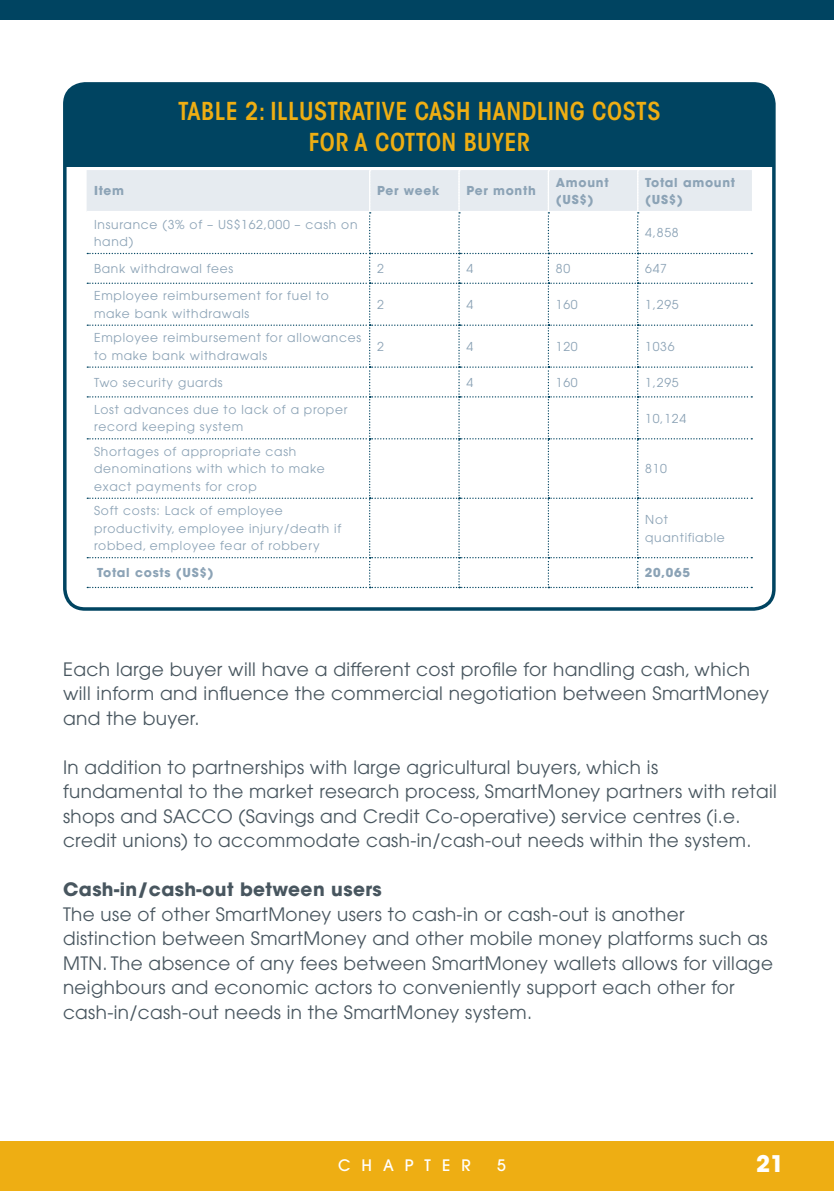
<style>
.page{position:relative;width:834px;height:1191px;background:#fff}
.page>*{position:absolute;margin:0;border:0;box-sizing:border-box;transform-origin:0 0}
.t1{font:600 condensed 24.5px/31.5px "ITC Avant Garde Std";letter-spacing:.02em;color:#eeae13;text-align:center}
.t2{font:700 22.75px "ITC Avant Garde Std";color:#fff}
.t3{font:18.38px/24.5px "Avant Garde";letter-spacing:.02em;color:#48565f}
.t4{font:700 18.38px "ITC Avant Garde Std";color:#48565f}
.t5{font:500 15.75px "Avant Garde";letter-spacing:.7em;color:#fff}
.t6{font:12.25px/17.5px "Avant Garde";letter-spacing:.06em;color:#8ca3b6}
.t7{font:700 12.25px/17.5px "ITC Avant Garde Std";letter-spacing:.06em;color:#8ca3b6}
</style>
<div class="page">
<div style="left:0;top:1141px;width:833px;height:50px;background:#eeae13"></div>
<div style="left:0;top:0;width:833px;height:20px;background:#004461"></div>
<div style="left:65px;top:84px;width:708px;height:82px;background:#004461"></div>
<div style="left:63px;top:82px;width:712px;height:529px;border:4px solid #004461;border-radius:20px"></div>
<svg style="left:87px;top:170px;width:665px;height:418px"></svg>
<h1 class="t1" style="left:178px;top:95px;width:483px">TABLE 2: ILLUSTRATIVE CASH HANDLING COSTS<br>FOR A COTTON BUYER</h1>
<p class="t7" style="left:94px;top:182px;width:32px">Item</p>
<p class="t7" style="left:377px;top:182px;width:64px">Per week</p>
<p class="t7" style="left:466px;top:182px;width:71px">Per month</p>
<p class="t7" style="left:555px;top:173px;width:54px">Amount (US$)</p>
<p class="t7" style="left:645px;top:173px;width:91px">Total amount (US$)</p>
<p class="t6" style="left:94px;top:215px;width:265px">Insurance (3% of – US$162,000 – cash on hand)</p>
<p class="t6" style="left:645px;top:224px;width:35px">4,858</p>
<p class="t6" style="left:94px;top:260px;width:141px">Bank withdrawal fees</p>
<p class="t6" style="left:377px;top:260px;width:8px">2</p>
<p class="t6" style="left:466px;top:260px;width:8px">4</p>
<p class="t6" style="left:555px;top:260px;width:16px">80</p>
<p class="t6" style="left:645px;top:260px;width:23px">647</p>
<p class="t6" style="left:94px;top:287px;width:236px">Employee reimbursement for fuel to make bank withdrawals</p>
<p class="t6" style="left:377px;top:296px;width:8px">2</p>
<p class="t6" style="left:466px;top:296px;width:8px">4</p>
<p class="t6" style="left:555px;top:296px;width:23px">160</p>
<p class="t6" style="left:645px;top:296px;width:35px">1,295</p>
<p class="t6" style="left:94px;top:329px;width:269px">Employee reimbursement for allowances to make bank withdrawals</p>
<p class="t6" style="left:377px;top:338px;width:8px">2</p>
<p class="t6" style="left:466px;top:338px;width:8px">4</p>
<p class="t6" style="left:555px;top:338px;width:23px">120</p>
<p class="t6" style="left:645px;top:338px;width:31px">1036</p>
<p class="t6" style="left:94px;top:373px;width:130px">Two security guards</p>
<p class="t6" style="left:466px;top:373px;width:8px">4</p>
<p class="t6" style="left:555px;top:373px;width:23px">160</p>
<p class="t6" style="left:645px;top:373px;width:35px">1,295</p>
<p class="t6" style="left:94px;top:401px;width:255px">Lost advances due to lack of a proper record keeping system</p>
<p class="t6" style="left:645px;top:409px;width:43px">10,124</p>
<p class="t6" style="left:94px;top:442px;width:232px">Shortages of appropriate cash denominations with which to make exact payments for crop</p>
<p class="t6" style="left:645px;top:460px;width:23px">810</p>
<p class="t6" style="left:94px;top:502px;width:249px">Soft costs: Lack of employee productivity, employee injury/death if robbed, employee fear of robbery</p>
<p class="t6" style="left:645px;top:511px;width:81px">Not quantifiable</p>
<p class="t7" style="left:97px;top:564px;width:118px">Total costs (US $)</p>
<p class="t7" style="left:644px;top:564px;width:47px">20,065</p>
<p class="t3" style="left:63px;top:657px;width:707px">Each large buyer will have a different cost profile for handling cash, which will inform and influence the commercial negotiation between SmartMoney and the buyer.</p>
<p class="t3" style="left:63px;top:755px;width:715px">In addition to partnerships with large agricultural buyers, which is fundamental to the market research process, SmartMoney partners with retail shops and SACCO (Savings and Credit Co-operative) service centres (i.e. credit unions) to accommodate cash-in/cash-out needs within the system.</p>
<p class="t4" style="left:63px;top:877px;width:320px">Cash-in/cash-out between users</p>
<p class="t3" style="left:63px;top:902px;width:711px">The use of other SmartMoney users to cash-in or cash-out is another distinction between SmartMoney and other mobile money platforms such as MTN. The absence of any fees between SmartMoney wallets allows for village neighbours and economic actors to conveniently support each other for cash-in/cash-out needs in the SmartMoney system.</p>
<p class="t5" style="left:338px;top:1155px;width:134px">CHAPTER</p>
<p class="t5" style="left:497px;top:1155px;width:10px">5</p>
<p class="t2" style="left:756px;top:1149px;width:30px">21</p>
</div>
